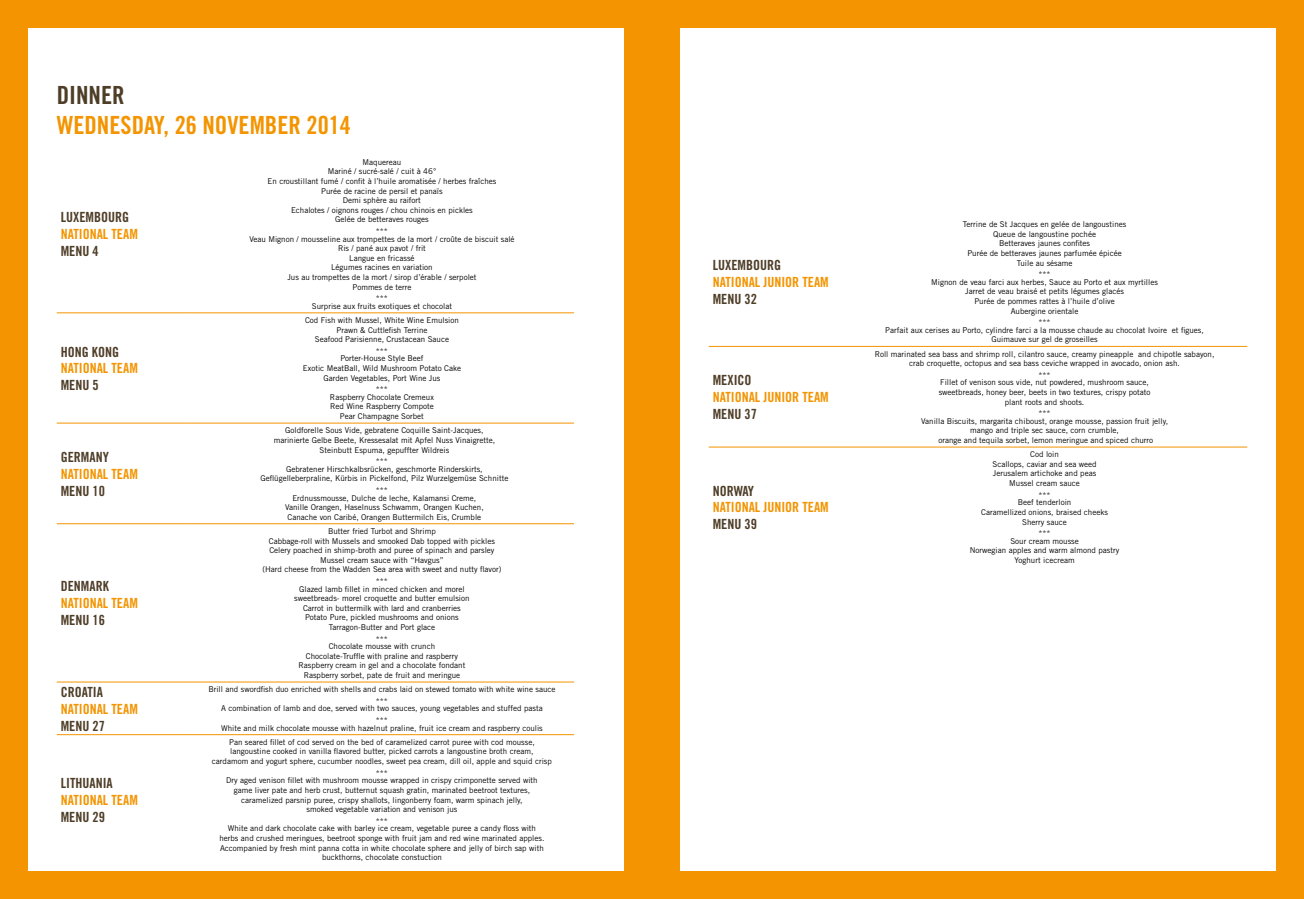
<style>
.page{position:relative;width:1304px;height:899px;background:#f39400}
.page>*{position:absolute;margin:0;border:0;box-sizing:border-box;transform-origin:0 0}
.t1{font:25px "Trade Gothic Bold Cond Twenty";color:#f39400}
.t2{font:25px "Trade Gothic Bold Cond Twenty";color:#4e3d27}
.t3{font:14px "Trade Gothic Bold Cond Twenty";color:#f39400}
.t4{font:14px "Trade Gothic Bold Cond Twenty";color:#4e3d27}
.t5{font:8px/9.6px "Trade Gothic";color:#000;text-align:center}
</style>
<div class="page">
<div style="left:28px;top:28px;width:596px;height:842px;background:#fff"></div>
<div style="left:680px;top:28px;width:596px;height:842px;background:#fff"></div>
<hr style="left:57px;top:312px;width:133px;height:1px;background:#f39400">
<hr style="left:190px;top:312px;width:384px;height:1px;background:#f39400">
<hr style="left:57px;top:422px;width:133px;height:1px;background:#f39400">
<hr style="left:190px;top:422px;width:384px;height:1px;background:#f39400">
<hr style="left:57px;top:523px;width:133px;height:1px;background:#f39400">
<hr style="left:190px;top:523px;width:384px;height:1px;background:#f39400">
<hr style="left:57px;top:681px;width:133px;height:1px;background:#f39400">
<hr style="left:190px;top:681px;width:384px;height:1px;background:#f39400">
<hr style="left:57px;top:734px;width:133px;height:1px;background:#f39400">
<hr style="left:190px;top:734px;width:384px;height:1px;background:#f39400">
<hr style="left:709px;top:346px;width:133px;height:1px;background:#f39400">
<hr style="left:842px;top:346px;width:405px;height:1px;background:#f39400">
<hr style="left:709px;top:446px;width:133px;height:1px;background:#f39400">
<hr style="left:842px;top:446px;width:405px;height:1px;background:#f39400">
<h1 class="t2" style="left:57px;top:80px;width:70px">DINNER</h1>
<h1 class="t1" style="left:57px;top:110px;width:29px">WEDNESDAY</h1>
<h1 class="t1" style="left:164px;top:110px;width:189px">, 26 NOVEMBER 2014</h1>
<h2 class="t4" style="left:61px;top:209px;width:70px">LUXEMBOURG</h2>
<h2 class="t3" style="left:61px;top:225px;width:77px">NATIONAL TEAM</h2>
<h2 class="t4" style="left:61px;top:242px;width:40px">MENU 4</h2>
<h2 class="t4" style="left:61px;top:343px;width:60px">HONG KONG</h2>
<h2 class="t3" style="left:61px;top:360px;width:77px">NATIONAL TEAM</h2>
<h2 class="t4" style="left:61px;top:376px;width:40px">MENU 5</h2>
<h2 class="t4" style="left:61px;top:448px;width:37px">GERMANY</h2>
<h2 class="t3" style="left:61px;top:465px;width:77px">NATIONAL TEAM</h2>
<h2 class="t4" style="left:61px;top:482px;width:46px">MENU 10</h2>
<h2 class="t4" style="left:61px;top:578px;width:37px">DENMARK</h2>
<h2 class="t3" style="left:61px;top:594px;width:77px">NATIONAL TEAM</h2>
<h2 class="t4" style="left:61px;top:611px;width:46px">MENU 16</h2>
<h2 class="t4" style="left:61px;top:683px;width:38px">CROATIA</h2>
<h2 class="t3" style="left:61px;top:700px;width:77px">NATIONAL TEAM</h2>
<h2 class="t4" style="left:61px;top:717px;width:46px">MENU 27</h2>
<h2 class="t4" style="left:61px;top:774px;width:36px">LITHUANIA</h2>
<h2 class="t3" style="left:61px;top:791px;width:77px">NATIONAL TEAM</h2>
<h2 class="t4" style="left:61px;top:808px;width:46px">MENU 29</h2>
<p class="t5" style="left:268px;top:157px;width:230px">Maquereau<br>Mariné / sucré-salé / cuit à 46°<br>En croustillant fumé / confit à l’huile aromatisée / herbes fraîches Purée de racine de persil et panaïs<br>Demi sphère au raifort<br>Echalotes / oignons rouges / chou chinois en pickles<br>Gelée de betteraves rouges</p>
<p class="t5" style="left:249px;top:227px;width:267px;line-height:7.6px">***<br>Veau Mignon / mousseline aux trompettes de la mort / croûte de biscuit salé</p>
<p class="t5" style="left:287px;top:243px;width:191px">Ris / pané aux pavot / frit<br>Langue en fricassé<br>Légumes racines en variation<br>Jus au trompettes de la mort / sirop d’érable / serpolet<br>Pommes de terre</p>
<p class="t5" style="left:312px;top:294px;width:142px;line-height:7.6px">***<br>Surprise aux fruits exotiques et chocolat</p>
<p class="t5" style="left:305px;top:315px;width:155px">Cod Fish with Mussel, White Wine Emulsion<br>Prawn &amp; Cuttlefish Terrine<br>Seafood Parisienne, Crustacean Sauce</p>
<p class="t5" style="left:340px;top:347px;width:85px;line-height:7.6px">***<br>Porter-House Style Beef</p>
<p class="t5" style="left:303px;top:363px;width:160px">Exotic MeatBall, Wild Mushroom Potato Cake<br>Garden Vegetables, Port Wine Jus</p>
<p class="t5" style="left:330px;top:385px;width:105px;line-height:7.6px">***<br>Raspberry Chocolate Cremeux</p>
<p class="t5" style="left:330px;top:402px;width:105px">Red Wine Raspberry Compote<br>Pear Champagne Sorbet</p>
<p class="t5" style="left:274px;top:425px;width:223px">Goldforelle Sous Vide, gebratene Coquille Saint-Jacques, marinierte Gelbe Beete, Kressesalat mit Apfel Nuss Vinaigrette,<br>Steinbutt Espuma, gepuffter Wildreis</p>
<p class="t5" style="left:286px;top:457px;width:198px;line-height:7.6px;text-align:left;text-indent:90px">***<br>Gebratener Hirschkalbsrücken, geschmorte Rinderskirts,</p>
<p class="t5" style="left:376px;top:472px;width:134px;line-height:11.6px;text-align:left;text-indent:-115px">Geflügelleberpraline, Kürbis in Pickelfond, Pilz Wurzelgemüse Schnitte ***</p>
<p class="t5" style="left:285px;top:493px;width:200px">Erdnussmousse, Dulche de leche, Kalamansi Creme,<br>Vanille Orangen, Haselnuss Schwamm, Orangen Kuchen,<br>Canache von Caribé, Orangen Buttermilch Eis, Crumble</p>
<p class="t5" style="left:262px;top:526px;width:240px">Butter fried Turbot and Shrimp<br>Cabbage-roll with Mussels and smooked Dab topped with pickles Celery poached in shimp-broth and puree of spinach and parsley Mussel cream sauce with “Havgus”<br>(Hard cheese from the Wadden Sea area with sweet and nutty flavor)</p>
<p class="t5" style="left:299px;top:577px;width:167px;line-height:7.6px">***<br>Glazed lamb fillet in minced chicken and morel</p>
<p class="t5" style="left:294px;top:593px;width:177px">sweetbreads- morel croquette and butter emulsion Carrot in buttermilk with lard and cranberries Potato Pure, pickled mushrooms and onions Tarragon-Butter and Port glace</p>
<p class="t5" style="left:329px;top:635px;width:108px;line-height:7.6px">***<br>Chocolate mousse with crunch</p>
<p class="t5" style="left:299px;top:651px;width:168px">Chocolate-Truffle with praline and raspberry<br>Raspberry cream in gel and a chocolate fondant<br>Raspberry sorbet, pate de fruit and meringue</p>
<p class="t5" style="left:208px;top:683px;width:349px;line-height:11.6px">Brill and swordfish duo enriched with shells and crabs laid on stewed tomato with white wine sauce ***</p>
<p class="t5" style="left:221px;top:702px;width:323px;line-height:11.6px">A combination of lamb and doe, served with two sauces, young vegetables and stuffed pasta ***</p>
<p class="t5" style="left:221px;top:723px;width:323px">White and milk chocolate mousse with hazelnut praline, fruit ice cream and raspberry coulis</p>
<p class="t5" style="left:212px;top:737px;width:341px">Pan seared fillet of cod served on the bed of caramelized carrot puree with cod mousse, langoustine cooked in vanilla flavored butter, picked carrots a langoustine broth cream, cardamom and yogurt sphere, cucumber noodles, sweet pea cream, dill oil, apple and squid crisp</p>
<p class="t5" style="left:226px;top:769px;width:313px;line-height:7.6px">***<br>Dry aged venison fillet with mushroom mousse wrapped in crispy crimponette served with</p>
<p class="t5" style="left:234px;top:785px;width:298px">game liver pate and herb crust, butternut squash gratin, marinated beetroot textures, caramelized parsnip puree, crispy shallots, lingonberry foam, warm spinach jelly, smoked vegetable variation and venison jus</p>
<p class="t5" style="left:228px;top:817px;width:310px;line-height:7.6px">***<br>White and dark chocolate cake with barley ice cream, vegetable puree a candy floss with</p>
<p class="t5" style="left:219px;top:833px;width:327px">herbs and crushed meringues, beetroot sponge with fruit jam and red wine marinated apples.<br>Accompanied by fresh mint panna cotta in white chocolate sphere and jelly of birch sap with buckthorns, chocolate constuction</p>
<h2 class="t4" style="left:713px;top:257px;width:70px">LUXEMBOURG</h2>
<h2 class="t3" style="left:713px;top:273px;width:116px">NATIONAL JUNIOR TEAM</h2>
<h2 class="t4" style="left:713px;top:290px;width:46px">MENU 32</h2>
<h2 class="t4" style="left:713px;top:372px;width:40px">MEXICO</h2>
<h2 class="t3" style="left:713px;top:388px;width:116px">NATIONAL JUNIOR TEAM</h2>
<h2 class="t4" style="left:713px;top:405px;width:46px">MENU 37</h2>
<h2 class="t4" style="left:713px;top:482px;width:22px">NORWAY</h2>
<h2 class="t3" style="left:713px;top:499px;width:116px">NATIONAL JUNIOR TEAM</h2>
<h2 class="t4" style="left:713px;top:515px;width:46px">MENU 39</h2>
<p class="t5" style="left:963px;top:219px;width:165px">Terrine de St Jacques en gelée de langoustines<br>Queue de langoustine pochée<br>Betteraves jaunes confites<br>Purée de betteraves jaunes parfumée épicée<br>Tuile au sésame</p>
<p class="t5" style="left:931px;top:270px;width:228px;line-height:7.6px">***<br>Mignon de veau farci aux herbes, Sauce au Porto et aux myrtilles</p>
<p class="t5" style="left:965px;top:287px;width:160px">Jarret de veau braisé et petits légumes glacés<br>Purée de pommes rattes à l’huile d’olive<br>Aubergine orientale</p>
<p class="t5" style="left:885px;top:318px;width:320px;line-height:7.6px">***<br>Parfait aux cerises au Porto, cylindre farci a la mousse chaude au chocolat Ivoire et figues,</p>
<p class="t5" style="left:991px;top:335px;width:108px">Guimauve sur gel de groseilles</p>
<p class="t5" style="left:875px;top:349px;width:341px">Roll marinated sea bass and shrimp roll, cilantro sauce, creamy pineapple and chipotle sabayon, crab croquette, octopus and sea bass ceviche wrapped in avocado, onion ash.</p>
<p class="t5" style="left:940px;top:371px;width:210px;line-height:7.6px">***<br>Fillet of venison sous vide, nut powdered, mushroom sauce,</p>
<p class="t5" style="left:939px;top:387px;width:213px">sweetbreads, honey beer, beets in two textures, crispy potato plant roots and shoots.</p>
<p class="t5" style="left:921px;top:409px;width:249px;line-height:7.6px">***<br>Vanilla Biscuits, margarita chiboust, orange mousse, passion fruit jelly,</p>
<p class="t5" style="left:938px;top:426px;width:216px">mango and triple sec sauce, corn crumble,<br>orange and tequila sorbet, lemon meringue and spiced churro</p>
<p class="t5" style="left:992px;top:449px;width:106px">Cod loin<br>Scallops, caviar and sea weed<br>Jerusalem artichoke and peas<br>Mussel cream sauce</p>
<p class="t5" style="left:1018px;top:491px;width:55px;line-height:7.6px">***<br>Beef tenderloin</p>
<p class="t5" style="left:981px;top:507px;width:128px">Caramellized onions, braised cheeks<br>Sherry sauce</p>
<p class="t5" style="left:1010px;top:529px;width:70px;line-height:7.6px">***<br>Sour cream mousse</p>
<p class="t5" style="left:970px;top:545px;width:151px">Norwegian apples and warm almond pastry<br>Yoghurt icecream</p>
</div>
